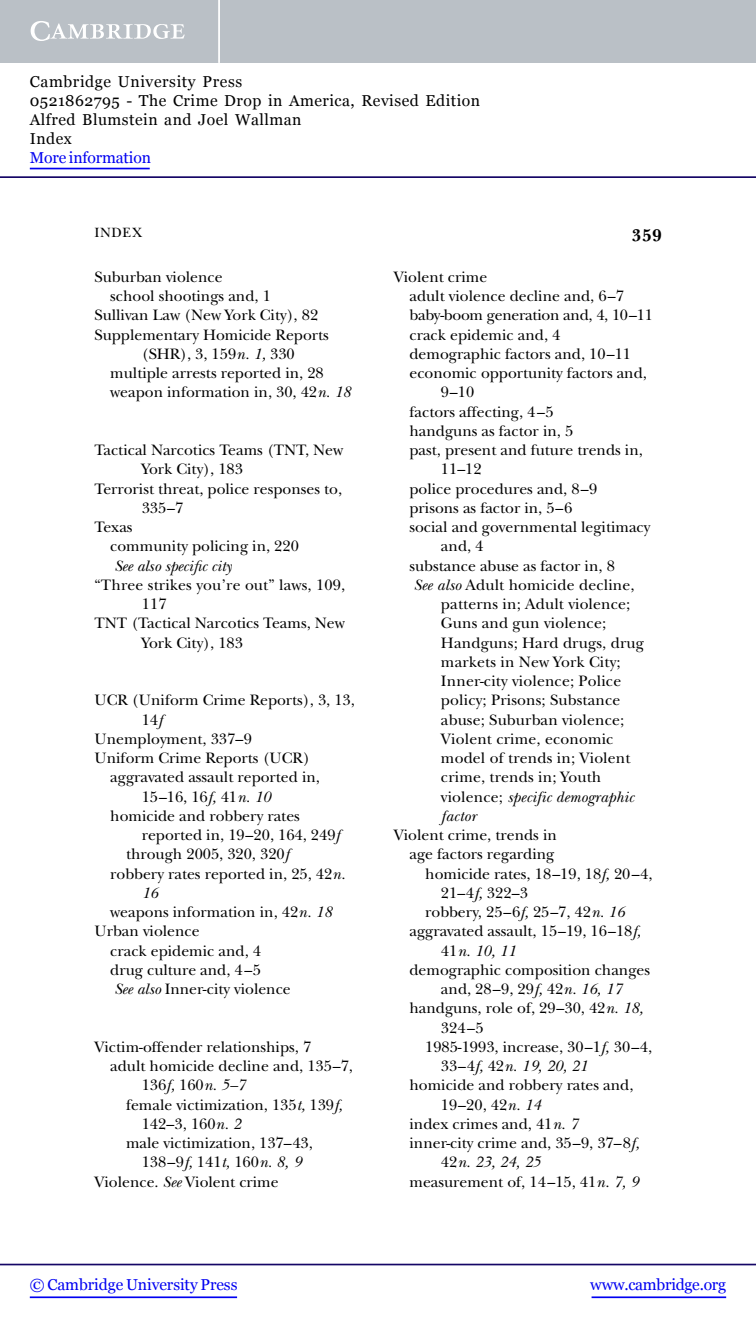
<style>
.page{position:relative;width:756px;height:1323px;background:#fff}
.page>*{position:absolute;margin:0;border:0;box-sizing:border-box;transform-origin:0 0}
.t1{font:17.5px "New Baskerville Bold SC";color:#000}
.t2{font:15.75px "New Baskerville";color:#000}
.t3{font:italic 15.75px "New Baskerville";letter-spacing:.005em;color:#000}
.t4{font:15.75px/18.9px "Georgia";letter-spacing:.03em;color:#000}
.t5{font:15.75px "Georgia";letter-spacing:-.01em;color:#0000f1}
.t6{font:14px "New Baskerville";letter-spacing:.05em;color:#000}
.s1{font-style:italic}
.s2{font-style:normal}
</style>
<div class="page">
<div style="left:0;top:0;width:756px;height:63px;background:#bac0c6"></div>
<svg style="left:31px;top:21px;width:154px;height:20px"></svg>
<hr style="left:218px;top:0;width:2px;height:63px;background:#fff">
<hr style="left:0;top:176px;width:756px;height:2px;background:#150666">
<hr style="left:30px;top:1296px;width:207px;height:2px;background:#0000f1">
<hr style="left:592px;top:1296px;width:134px;height:2px;background:#0000f1">
<hr style="left:0;top:1264px;width:756px;height:1px;background:#150666">
<hr style="left:30px;top:168px;width:120px;height:1px;background:#0000f1">
<p class="t4" style="left:30px;top:72px;width:452px">Cambridge University Press<br>0521862795 - The Crime Drop in America, Revised Edition<br>Alfred Blumstein and Joel Wallman<br>Index</p>
<p class="t5" style="left:30px;top:148px;width:123px">More information</p>
<p class="t6" style="left:94px;top:228px;width:49px">INDEX</p>
<p class="t1" style="left:632px;top:226px;width:32px">359</p>
<p class="t2" style="left:94px;top:271px;width:130px">Suburban violence</p>
<p class="t2" style="left:110px;top:290px;width:162px">school shootings and, 1</p>
<p class="t2" style="left:94px;top:310px;width:225px">Sullivan Law (New York City), 82</p>
<p class="t2" style="left:94px;top:329px;width:236px">Supplementary Homicide Reports</p>
<p class="t2" style="left:142px;top:348px;width:155px">(SHR), 3, 159<span class="s1">n. 1,</span> 330</p>
<p class="t2" style="left:110px;top:367px;width:215px">multiple arrests reported in, 28</p>
<p class="t2" style="left:110px;top:387px;width:242px">weapon information in, 30, 42<span class="s1">n. 18</span></p>
<p class="t2" style="left:95px;top:444px;width:250px">Tactical Narcotics Teams (TNT, New</p>
<p class="t2" style="left:142px;top:464px;width:103px">York City), 183</p>
<p class="t2" style="left:95px;top:483px;width:249px">Terrorist threat, police responses to,</p>
<p class="t2" style="left:142px;top:502px;width:43px">335–7</p>
<p class="t2" style="left:95px;top:521px;width:40px">Texas</p>
<p class="t2" style="left:110px;top:541px;width:190px">community policing in, 220</p>
<p class="t3" style="left:114px;top:560px;width:119px">See also specific city</p>
<p class="t2" style="left:95px;top:579px;width:252px">“Three strikes you’re out” laws, 109,</p>
<p class="t2" style="left:142px;top:598px;width:26px">117</p>
<p class="t2" style="left:95px;top:618px;width:252px">TNT (Tactical Narcotics Teams, New</p>
<p class="t2" style="left:142px;top:637px;width:103px">York City), 183</p>
<p class="t2" style="left:95px;top:695px;width:262px">UCR (Uniform Crime Reports), 3, 13,</p>
<p class="t2" style="left:142px;top:714px;width:22px">14<span class="s1">f</span></p>
<p class="t2" style="left:95px;top:733px;width:159px">Unemployment, 337–9</p>
<p class="t2" style="left:95px;top:752px;width:217px">Uniform Crime Reports (UCR)</p>
<p class="t2" style="left:110px;top:772px;width:211px">aggravated assault reported in,</p>
<p class="t2" style="left:142px;top:791px;width:131px">15–16, 16<span class="s1">f,</span> 41<span class="s1">n. 10</span></p>
<p class="t2" style="left:110px;top:810px;width:191px">homicide and robbery rates</p>
<p class="t2" style="left:142px;top:829px;width:200px">reported in, 19–20, 164, 249<span class="s1">f</span></p>
<p class="t2" style="left:126px;top:849px;width:165px">through 2005, 320, 320<span class="s1">f</span></p>
<p class="t2" style="left:110px;top:868px;width:237px">robbery rates reported in, 25, 42<span class="s1">n.</span></p>
<p class="t3" style="left:142px;top:887px;width:18px">16</p>
<p class="t2" style="left:110px;top:906px;width:223px">weapons information in, 42<span class="s1">n. 18</span></p>
<p class="t2" style="left:95px;top:926px;width:107px">Urban violence</p>
<p class="t2" style="left:110px;top:945px;width:152px">crack epidemic and, 4</p>
<p class="t2" style="left:110px;top:964px;width:152px">drug culture and, 4–5</p>
<p class="t2" style="left:114px;top:983px;width:178px"><span class="s1">See also</span> Inner-city violence</p>
<p class="t2" style="left:95px;top:1041px;width:218px">Victim-offender relationships, 7</p>
<p class="t2" style="left:110px;top:1060px;width:244px">adult homicide decline and, 135–7,</p>
<p class="t3" style="left:142px;top:1080px;width:105px"><span class="s2">136</span>f, <span class="s2">160</span>n. 5–7</p>
<p class="t2" style="left:126px;top:1099px;width:218px">female victimization, 135<span class="s1">t,</span> 139<span class="s1">f,</span></p>
<p class="t2" style="left:142px;top:1118px;width:101px">142–3, 160<span class="s1">n. 2</span></p>
<p class="t2" style="left:126px;top:1137px;width:188px">male victimization, 137–43,</p>
<p class="t2" style="left:142px;top:1157px;width:161px">138–9<span class="s1">f,</span> 141<span class="s1">t,</span> 160<span class="s1">n. 8, 9</span></p>
<p class="t2" style="left:94px;top:1176px;width:186px">Violence. <span class="s1">See</span> Violent crime</p>
<p class="t2" style="left:394px;top:271px;width:95px">Violent crime</p>
<p class="t2" style="left:409px;top:290px;width:216px">adult violence decline and, 6–7</p>
<p class="t2" style="left:409px;top:310px;width:245px">baby-boom generation and, 4, 10–11</p>
<p class="t2" style="left:409px;top:329px;width:152px">crack epidemic and, 4</p>
<p class="t2" style="left:409px;top:348px;width:223px">demographic factors and, 10–11</p>
<p class="t2" style="left:409px;top:367px;width:239px">economic opportunity factors and,</p>
<p class="t2" style="left:441px;top:387px;width:35px">9–10</p>
<p class="t2" style="left:409px;top:406px;width:146px">factors affecting, 4–5</p>
<p class="t2" style="left:409px;top:425px;width:165px">handguns as factor in, 5</p>
<p class="t2" style="left:409px;top:444px;width:235px">past, present and future trends in,</p>
<p class="t2" style="left:441px;top:464px;width:42px">11–12</p>
<p class="t2" style="left:409px;top:483px;width:189px">police procedures and, 8–9</p>
<p class="t2" style="left:409px;top:502px;width:164px">prisons as factor in, 5–6</p>
<p class="t2" style="left:409px;top:521px;width:242px">social and governmental legitimacy</p>
<p class="t2" style="left:441px;top:541px;width:44px">and, 4</p>
<p class="t2" style="left:409px;top:560px;width:207px">substance abuse as factor in, 8</p>
<p class="t2" style="left:414px;top:579px;width:222px"><span class="s1">See also</span> Adult homicide decline,</p>
<p class="t2" style="left:441px;top:598px;width:191px">patterns in; Adult violence;</p>
<p class="t2" style="left:441px;top:618px;width:167px">Guns and gun violence;</p>
<p class="t2" style="left:441px;top:637px;width:204px">Handguns; Hard drugs, drug</p>
<p class="t2" style="left:441px;top:656px;width:181px">markets in New York City;</p>
<p class="t2" style="left:441px;top:675px;width:182px">Inner-city violence; Police</p>
<p class="t2" style="left:441px;top:695px;width:181px">policy; Prisons; Substance</p>
<p class="t2" style="left:441px;top:714px;width:185px">abuse; Suburban violence;</p>
<p class="t2" style="left:441px;top:733px;width:174px">Violent crime, economic</p>
<p class="t2" style="left:441px;top:752px;width:191px">model of trends in; Violent</p>
<p class="t2" style="left:441px;top:772px;width:162px">crime, trends in; Youth</p>
<p class="t3" style="left:441px;top:791px;width:195px"><span class="s2">violence;</span> specific demographic</p>
<p class="t3" style="left:441px;top:810px;width:37px">factor</p>
<p class="t2" style="left:394px;top:829px;width:165px">Violent crime, trends in</p>
<p class="t2" style="left:409px;top:849px;width:146px">age factors regarding</p>
<p class="t2" style="left:425px;top:868px;width:229px">homicide rates, 18–19, 18<span class="s1">f,</span> 20–4,</p>
<p class="t2" style="left:441px;top:887px;width:89px">21–4<span class="s1">f,</span> 322–3</p>
<p class="t2" style="left:425px;top:906px;width:201px">robbery, 25–6<span class="s1">f,</span> 25–7, 42<span class="s1">n. 16</span></p>
<p class="t2" style="left:409px;top:926px;width:233px">aggravated assault, 15–19, 16–18<span class="s1">f,</span></p>
<p class="t3" style="left:441px;top:945px;width:76px"><span class="s2">41</span>n. 10, 11</p>
<p class="t2" style="left:409px;top:964px;width:242px">demographic composition changes</p>
<p class="t2" style="left:441px;top:983px;width:182px">and, 28–9, 29<span class="s1">f,</span> 42<span class="s1">n. 16, 17</span></p>
<p class="t2" style="left:409px;top:1003px;width:236px">handguns, role of, 29–30, 42<span class="s1">n. 18,</span></p>
<p class="t2" style="left:441px;top:1022px;width:44px">324–5</p>
<p class="t2" style="left:425px;top:1041px;width:228px">1985-1993, increase, 30–1<span class="s1">f,</span> 30–4,</p>
<p class="t3" style="left:441px;top:1061px;width:148px"><span class="s2">33–4</span>f, <span class="s2">42</span>n. 19, 20, 21</p>
<p class="t2" style="left:409px;top:1080px;width:225px">homicide and robbery rates and,</p>
<p class="t2" style="left:441px;top:1099px;width:101px">19–20, 42<span class="s1">n. 14</span></p>
<p class="t2" style="left:409px;top:1118px;width:170px">index crimes and, 41<span class="s1">n. 7</span></p>
<p class="t2" style="left:409px;top:1137px;width:232px">inner-city crime and, 35–9, 37–8<span class="s1">f,</span></p>
<p class="t3" style="left:441px;top:1157px;width:101px"><span class="s2">42</span>n. 23, 24, 25</p>
<p class="t2" style="left:409px;top:1176px;width:230px">measurement of, 14–15, 41<span class="s1">n. 7, 9</span></p>
<p class="t5" style="left:30px;top:1276px;width:209px">© Cambridge University Press</p>
<p class="t5" style="left:590px;top:1276px;width:137px">www.cambridge.org</p>
</div>
